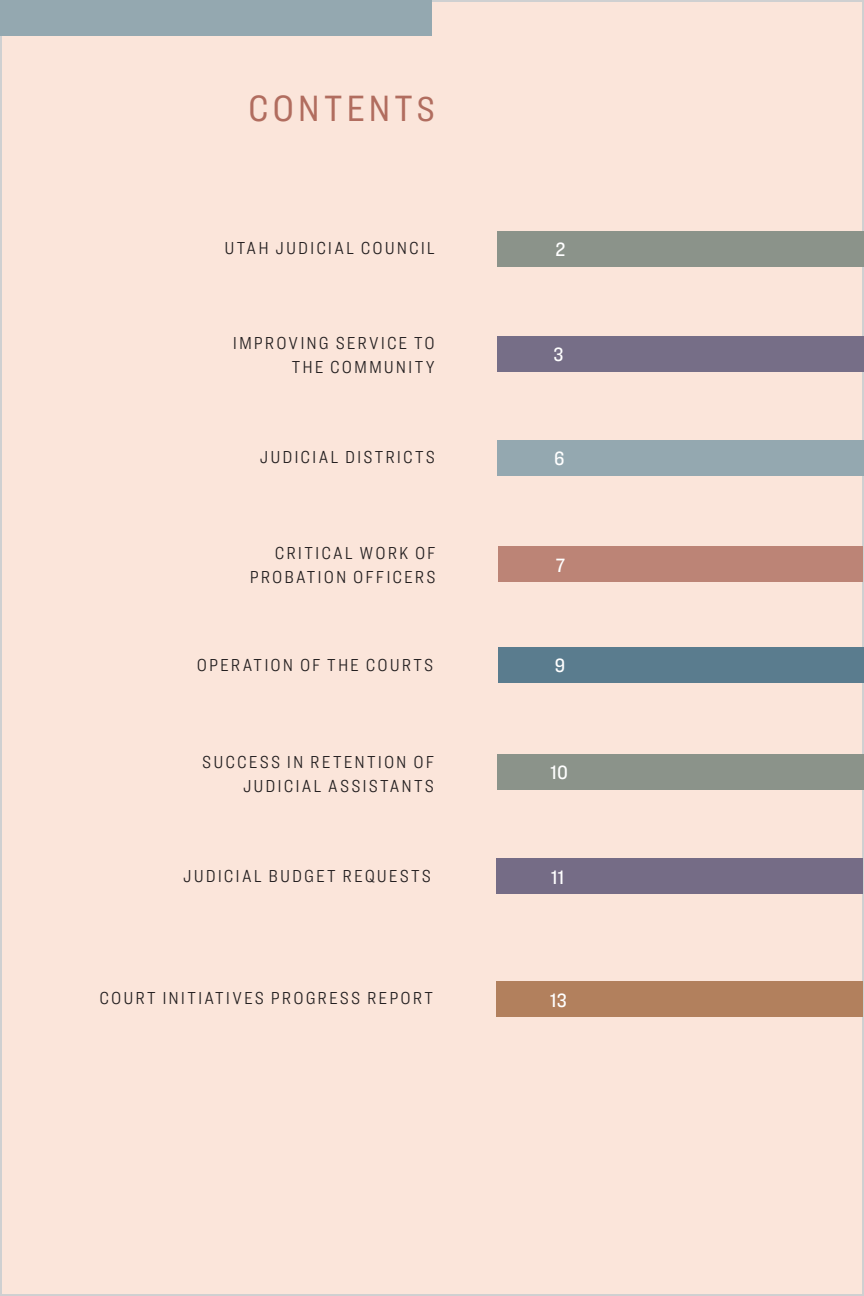
<style>
.page{position:relative;width:864px;height:1296px;background:#fbe5da}
.page>*{position:absolute;margin:0;border:0;box-sizing:border-box;transform-origin:0 0}
.t1{font:38px "Ringside Condensed";letter-spacing:.105em;color:#b16d5f}
.t2{font:500 20px "Ringside Condensed";color:#fff}
.t3{font:300 18px/24px "Ringside Condensed";letter-spacing:.115em;color:#231f20;text-align:right}
.s1{font-size:36px}
</style>
<div class="page">
<div style="left:498px;top:231px;width:366px;height:36px;background:#8b938a"></div>
<div style="left:498px;top:336px;width:366px;height:36px;background:#766e87"></div>
<div style="left:498px;top:440px;width:366px;height:36px;background:#94a8b0"></div>
<div style="left:498px;top:546px;width:365px;height:36px;background:#bc8476"></div>
<div style="left:499px;top:647px;width:365px;height:36px;background:#5a7c8e"></div>
<div style="left:498px;top:754px;width:366px;height:36px;background:#8b938a"></div>
<div style="left:496px;top:858px;width:366px;height:36px;background:#756c86"></div>
<div style="left:496px;top:981px;width:367px;height:36px;background:#b2805d"></div>
<div style="left:0;top:0;width:432px;height:36px;background:#94a8b0"></div>
<p class="t1" style="left:248px;top:82px;width:188px">CONTENT<span class="s1">S</span></p>
<p class="t3" style="left:225px;top:236px;width:212px">UTAH JUDICIAL COUNCIL</p>
<p class="t3" style="left:233px;top:330px;width:204px">IMPROVING SERVICE TO<br>THE COMMUNITY</p>
<p class="t3" style="left:260px;top:445px;width:176px">JUDICIAL DISTRICTS</p>
<p class="t2" style="left:556px;top:235px;width:11px">2</p>
<p class="t2" style="left:554px;top:341px;width:12px">3</p>
<p class="t2" style="left:554px;top:445px;width:12px">6</p>
<p class="t3" style="left:250px;top:541px;width:187px">CRITICAL WORK OF<br>PROBATION OFFICERS</p>
<p class="t2" style="left:556px;top:551px;width:11px">7</p>
<p class="t3" style="left:197px;top:652px;width:238px">OPERATION OF THE COURTS</p>
<p class="t2" style="left:555px;top:652px;width:12px">9</p>
<p class="t3" style="left:202px;top:749px;width:233px">SUCCESS IN RETENTION OF<br>JUDICIAL ASSISTANTS</p>
<p class="t2" style="left:551px;top:759px;width:19px">10</p>
<p class="t3" style="left:183px;top:864px;width:249px">JUDICIAL BUDGET REQUESTS</p>
<p class="t2" style="left:551px;top:863px;width:15px">11</p>
<p class="t3" style="left:99px;top:986px;width:335px">COURT INITIATIVES PROGRESS REPORT</p>
<p class="t2" style="left:550px;top:986px;width:18px">13</p>
</div>
